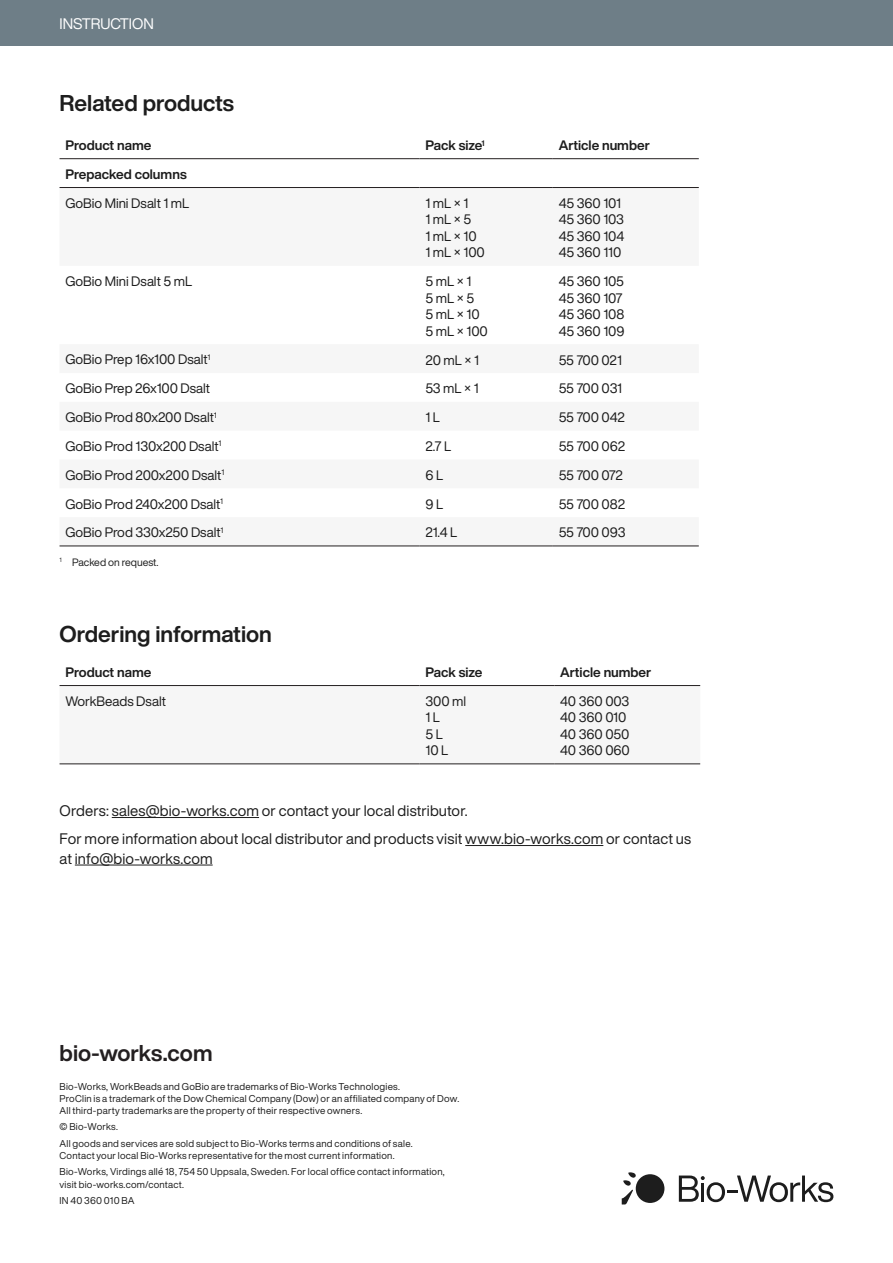
<style>
.page{position:relative;width:893px;height:1263px;background:#fff}
.page>*{position:absolute;margin:0;border:0;box-sizing:border-box;transform-origin:0 0}
.t1{font:700 22.5px "Helvetica Now Display";color:#1d1d1d}
.t2{font:700 22.5px "Helvetica Now Display";color:#231f20}
.t3{font:15px/28px "Helvetica Now Display";letter-spacing:.01em;color:#1d1d1d}
.t4{font:15px "Helvetica Now Display";color:#fff}
.t5{font:13.5px/16.5px "Helvetica Now Display";letter-spacing:-.005em;color:#1d1d1d}
.t6{font:700 13.5px "Helvetica Now Display";color:#1d1d1d}
.t7{font:10.5px "Helvetica Now Display";color:#1d1d1d}
.t8{font:9.75px/16.2px "Helvetica Now Display";letter-spacing:.025em;color:#1d1d1d}
</style>
<div class="page">
<div style="left:0;top:0;width:893px;height:46px;background:#6e7e87"></div>
<svg style="left:622px;top:1172px;width:14px;height:32px"></svg>
<div style="left:636px;top:1174px;width:28px;height:29px;background:#1d1d1d;border-radius:50%"></div>
<svg style="left:679px;top:1175px;width:154px;height:27px"></svg>
<svg style="left:60px;top:188px;width:639px;height:358px;fill:#f6f6f6"></svg>
<hr style="left:60px;top:158px;width:360px;height:1px;background:#231f20">
<hr style="left:420px;top:158px;width:133px;height:1px;background:#231f20">
<hr style="left:553px;top:158px;width:146px;height:1px;background:#231f20">
<hr style="left:60px;top:187px;width:360px;height:1px;background:#231f20">
<hr style="left:420px;top:187px;width:133px;height:1px;background:#231f20">
<hr style="left:553px;top:187px;width:146px;height:1px;background:#231f20">
<hr style="left:60px;top:546px;width:360px;height:1px;background:#231f20">
<hr style="left:420px;top:546px;width:133px;height:1px;background:#231f20">
<hr style="left:553px;top:546px;width:146px;height:1px;background:#231f20">
<hr style="left:112px;top:817px;width:147px;height:1px;background:#1d1d1d">
<hr style="left:465px;top:845px;width:138px;height:1px;background:#1d1d1d">
<hr style="left:75px;top:865px;width:138px;height:1px;background:#1d1d1d">
<svg style="left:60px;top:686px;width:640px;height:1px"></svg>
<hr style="left:60px;top:685px;width:360px;height:1px;background:#231f20">
<hr style="left:420px;top:685px;width:134px;height:1px;background:#231f20">
<hr style="left:554px;top:685px;width:146px;height:1px;background:#231f20">
<hr style="left:60px;top:763px;width:360px;height:1px;background:#231f20">
<hr style="left:420px;top:763px;width:134px;height:1px;background:#231f20">
<hr style="left:554px;top:763px;width:146px;height:1px;background:#231f20">
<h2 class="t4" style="left:60px;top:13px;width:96px">INSTRUCTION</h2>
<h1 class="t1" style="left:60px;top:88px;width:176px">Related products</h1>
<h3 class="t6" style="left:66px;top:136px;width:88px">Product name</h3>
<h3 class="t6" style="left:426px;top:136px;width:61px">Pack size<sup>1</sup></h3>
<h3 class="t6" style="left:559px;top:136px;width:93px">Article number</h3>
<h3 class="t6" style="left:66px;top:165px;width:123px">Prepacked columns</h3>
<h3 class="t5" style="left:66px;top:195px;width:125px">GoBio Mini Dsalt 1 mL</h3>
<h3 class="t5" style="left:426px;top:195px;width:61px">1 mL × 1<br>1 mL × 5<br>1 mL × 10<br>1 mL × 100</h3>
<h3 class="t5" style="left:559px;top:195px;width:67px">45 360 101<br>45 360 103<br>45 360 104<br>45 360 110</h3>
<h3 class="t5" style="left:66px;top:273px;width:128px">GoBio Mini Dsalt 5 mL</h3>
<h3 class="t5" style="left:426px;top:273px;width:64px">5 mL × 1<br>5 mL × 5<br>5 mL × 10<br>5 mL × 100</h3>
<h3 class="t5" style="left:559px;top:273px;width:67px">45 360 105<br>45 360 107<br>45 360 108<br>45 360 109</h3>
<h3 class="t5" style="left:66px;top:351px;width:146px">GoBio Prep 16x100 Dsalt<sup>1</sup></h3>
<h3 class="t5" style="left:426px;top:351px;width:55px">20 mL × 1</h3>
<h3 class="t5" style="left:559px;top:351px;width:65px">55 700 021</h3>
<h3 class="t5" style="left:66px;top:380px;width:146px">GoBio Prep 26x100 Dsalt</h3>
<h3 class="t5" style="left:426px;top:380px;width:55px">53 mL × 1</h3>
<h3 class="t5" style="left:559px;top:380px;width:65px">55 700 031</h3>
<h3 class="t5" style="left:66px;top:409px;width:153px">GoBio Prod 80x200 Dsalt<sup>1</sup></h3>
<h3 class="t5" style="left:426px;top:409px;width:16px">1 L</h3>
<h3 class="t5" style="left:559px;top:409px;width:68px">55 700 042</h3>
<h3 class="t5" style="left:66px;top:438px;width:157px">GoBio Prod 130x200 Dsalt<sup>1</sup></h3>
<h3 class="t5" style="left:426px;top:438px;width:27px">2.7 L</h3>
<h3 class="t5" style="left:559px;top:438px;width:68px">55 700 062</h3>
<h3 class="t5" style="left:66px;top:467px;width:160px">GoBio Prod 200x200 Dsalt<sup>1</sup></h3>
<h3 class="t5" style="left:426px;top:467px;width:19px">6 L</h3>
<h3 class="t5" style="left:559px;top:467px;width:66px">55 700 072</h3>
<h3 class="t5" style="left:66px;top:495px;width:159px">GoBio Prod 240x200 Dsalt<sup>1</sup></h3>
<h3 class="t5" style="left:426px;top:495px;width:19px">9 L</h3>
<h3 class="t5" style="left:559px;top:495px;width:68px">55 700 082</h3>
<h3 class="t5" style="left:66px;top:524px;width:159px">GoBio Prod 330x250 Dsalt<sup>1</sup></h3>
<h3 class="t5" style="left:426px;top:524px;width:33px">21.4 L</h3>
<h3 class="t5" style="left:559px;top:524px;width:68px">55 700 093</h3>
<p class="t7" style="left:60px;top:555px;width:100px"><sup>1</sup> Packed on request.</p>
<h1 class="t1" style="left:60px;top:619px;width:214px">Ordering information</h1>
<h3 class="t6" style="left:66px;top:663px;width:88px">Product name</h3>
<h3 class="t6" style="left:426px;top:663px;width:58px">Pack size</h3>
<h3 class="t6" style="left:560px;top:663px;width:93px">Article number</h3>
<h3 class="t5" style="left:66px;top:693px;width:102px">WorkBeads Dsalt</h3>
<h3 class="t5" style="left:426px;top:693px;width:42px">300 ml<br>1 L<br>5 L<br>10 L</h3>
<h3 class="t5" style="left:560px;top:693px;width:71px">40 360 003<br>40 360 010<br>40 360 050<br>40 360 060</h3>
<h2 class="t3" style="left:60px;top:796px;width:633px">Orders: sales@bio-works.com or contact your local distributor.<br>For more information about local distributor and products visit www.bio-works.com or contact us</h2>
<h2 class="t3" style="left:60px;top:844px;width:155px">at info@bio-works.com</h2>
<h1 class="t2" style="left:60px;top:1037px;width:155px">bio-works.com</h1>
<p class="t8" style="left:60px;top:1080px;width:401px;line-height:12px">Bio-Works, WorkBeads and GoBio are trademarks of Bio-Works Technologies.<br>ProClin is a trademark of the Dow Chemical Company (Dow) or an affiliated company of Dow.<br>All third-party trademarks are the property of their respective owners.</p>
<p class="t8" style="left:60px;top:1119px;width:355px">© Bio-Works.<br>All goods and services are sold subject to Bio-Works terms and conditions of sale.</p>
<p class="t8" style="left:60px;top:1147px;width:387px">Contact your local Bio-Works representative for the most current information.<br>Bio-Works, Virdings allé 18, 754 50 Uppsala, Sweden. For local office contact information,</p>
<p class="t8" style="left:60px;top:1176px;width:126px">visit bio-works.com/contact.<br>IN 40 360 010 BA</p>
</div>
